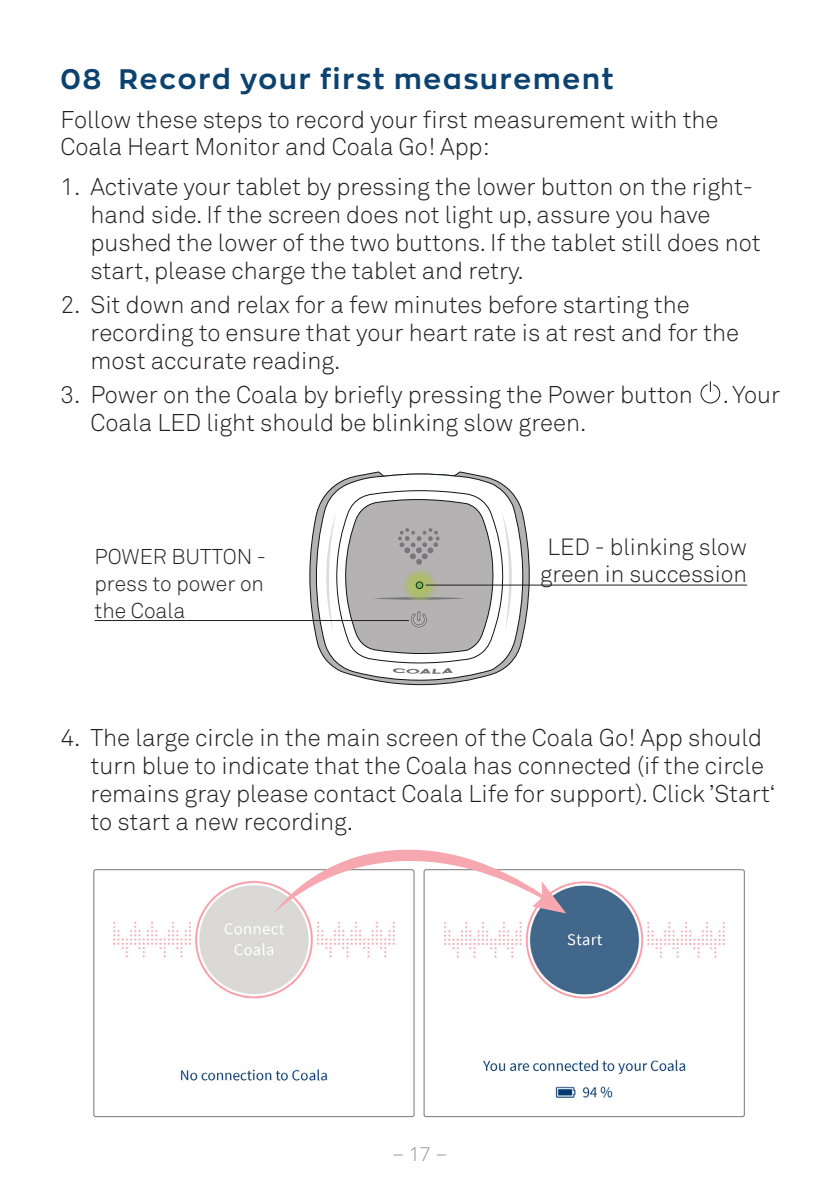
<style>
.page{position:relative;width:840px;height:1191px;background:#fff}
.page>*{position:absolute;margin:0;border:0;box-sizing:border-box;transform-origin:0 0}
.t1{font:700 28px "Zona Pro";letter-spacing:.07em;color:#0c426f}
.Brödtext{font:300 24px/28px "Akkurat Std";color:#231f20}
.Brödtext-2{font:300 23.2px/27px "Akkurat Std";color:#231f20;text-align:center}
.Brödtext-3{font:300 21.2px/27px "Akkurat Std";color:#231f20;text-align:justify}
.t2{font:300 19.8px "Akkurat Std";color:#939598}
</style>
<div class="page">
<svg style="left:700px;top:381px;width:19px;height:22px"></svg>
<svg style="left:309px;top:472px;width:220px;height:213px"></svg>
<svg style="left:316px;top:474px;width:207px;height:207px"></svg>
<svg style="left:326px;top:490px;width:185px;height:184px"></svg>
<hr style="left:94px;top:620px;width:315px;height:1px;background:#231f20">
<hr style="left:425px;top:585px;width:321px;height:1px;background:#231f20">
<img style="left:444px;top:881px;width:281px;height:217px">
<div style="left:423px;top:869px;width:321px;height:248px;border:1px solid #77777a;border-radius:2px"></div>
<img style="left:113px;top:881px;width:282px;height:200px">
<div style="left:93px;top:869px;width:321px;height:248px;border:1px solid #77777a;border-radius:2px"></div>
<svg style="left:273px;top:849px;width:293px;height:64px"></svg>
<p class="t1" style="left:60px;top:61px;width:554px">08 Record your first measurement</p>
<p class="Brödtext" style="left:60px;top:106px;width:659px;line-height:27px">Follow these steps to record your first measurement with the<br>Coala Heart Monitor and Coala Go! App:</p>
<p class="Brödtext" style="left:90px;top:173px;width:671px;text-indent:-30px">1. Activate your tablet by pressing the lower button on the right&shy;hand side. If the screen does not light up, assure you have pushed the lower of the two buttons. If the tablet still does not start, please charge the tablet and retry.</p>
<p class="Brödtext" style="left:90px;top:291px;width:649px;text-indent:-30px">2. Sit down and relax for a few minutes before starting the recording to ensure that your heart rate is at rest and for the most accurate reading.</p>
<p class="Brödtext" style="left:90px;top:381px;width:691px;text-indent:-30px">3. Power on the Coala by briefly pressing the Power button . Your<br>Coala LED light should be blinking slow green.</p>
<p class="Brödtext-3" style="left:94px;top:543px;width:173px">POWER BUTTON - press to power on the Coala</p>
<p class="Brödtext-2" style="left:540px;top:534px;width:208px">LED - blinking slow green in succession</p>
<p class="Brödtext" style="left:90px;top:723px;width:686px;text-indent:-30px">4. The large circle in the main screen of the Coala Go! App should turn blue to indicate that the Coala has connected (if the circle remains gray please contact Coala Life for support). Click ’Start‘ to start a new recording.</p>
<p class="t2" style="left:392px;top:1142px;width:57px">– 17 –</p>
</div>
